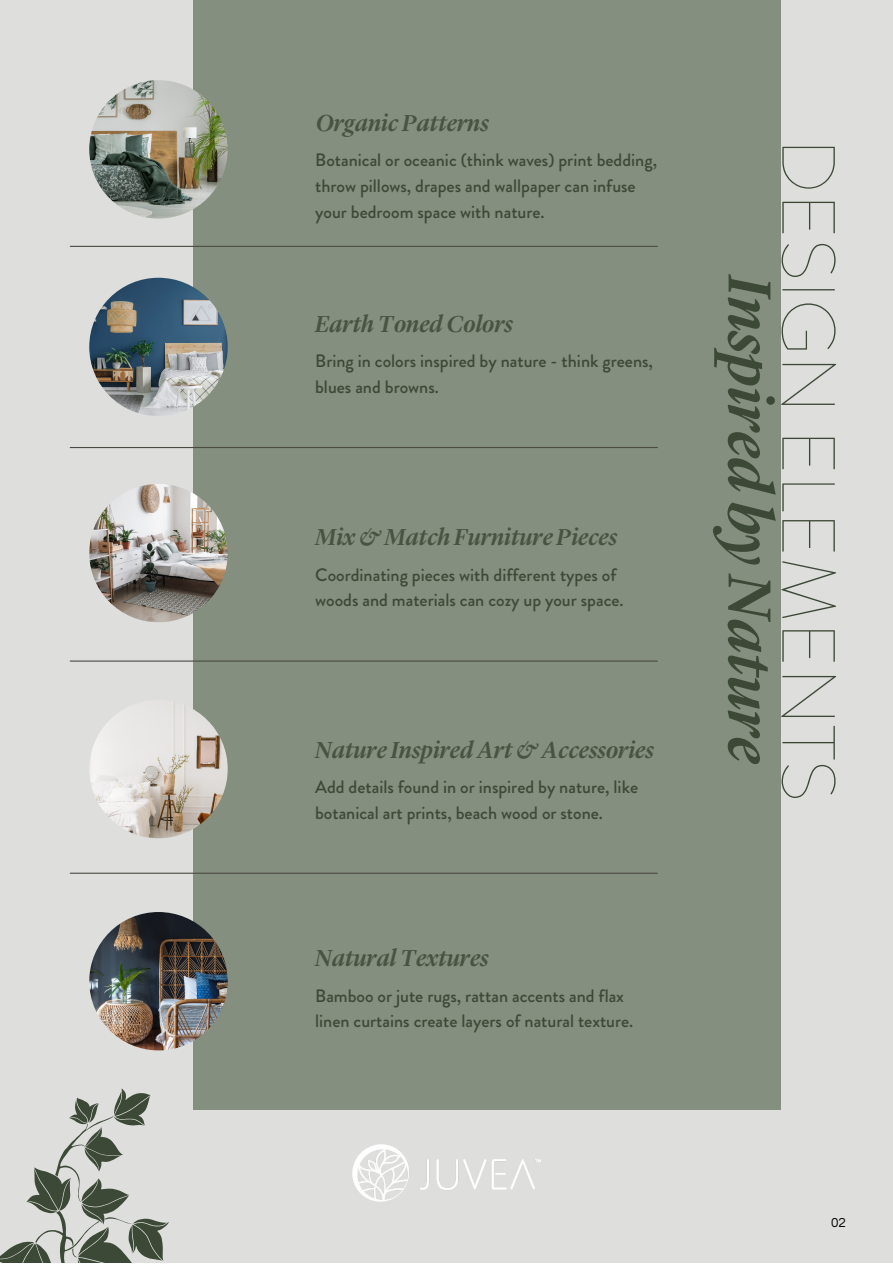
<style>
.page{position:relative;width:893px;height:1264px;background:#fff}
.page>*{position:absolute;margin:0;border:0;box-sizing:border-box;transform-origin:0 0}
.t1{font:100 75px "Brandon Grotesque";color:#3d4937}
.t2{font:italic 500 63px "Lyon Display";color:#3d4937}
.t3{font:italic 500 24px "Lyon Display";color:#3d4937}
.t4{font:500 18px/25.8px "Brandon Grotesque";color:#3d4937}
.t5{font:13.5px "Questrial";color:#000}
</style>
<div class="page">
<div style="left:0;top:0;width:892px;height:1262px;background:#dedfdd"></div>
<div style="left:193px;top:0;width:587px;height:1109px;background:#858f7f"></div>
<img style="left:89px;top:80px;width:139px;height:138px;border-radius:50%">
<hr style="left:70px;top:246px;width:587px;height:1px;background:#4b4b44">
<hr style="left:70px;top:447px;width:587px;height:1px;background:#4b4b44">
<hr style="left:70px;top:660px;width:587px;height:1px;background:#4b4b44">
<hr style="left:70px;top:872px;width:587px;height:1px;background:#4b4b44">
<img style="left:89px;top:278px;width:139px;height:138px;border-radius:50%">
<img style="left:89px;top:484px;width:139px;height:138px;border-radius:50%">
<img style="left:89px;top:700px;width:139px;height:138px;border-radius:50%">
<img style="left:89px;top:912px;width:139px;height:138px;border-radius:50%">
<img style="left:352px;top:1144px;width:188px;height:57px">
<svg style="left:0;top:1088px;width:169px;height:174px"></svg>
<h3 class="t3" style="left:315px;top:112px;width:175px">Organic Patterns</h3>
<p class="t4" style="left:315px;top:147px;width:343px">Botanical or oceanic (think waves) print bedding, throw pillows, drapes and wallpaper can infuse your bedroom space with nature.</p>
<h3 class="t3" style="left:315px;top:313px;width:199px">Earth Toned Colors</h3>
<p class="t4" style="left:315px;top:348px;width:339px">Bring in colors inspired by nature - think greens, blues and browns.</p>
<h3 class="t3" style="left:315px;top:527px;width:303px">Mix &amp; Match Furniture Pieces</h3>
<p class="t4" style="left:315px;top:561px;width:310px">Coordinating pieces with different types of woods and materials can cozy up your space.</p>
<h3 class="t3" style="left:315px;top:739px;width:340px">Nature Inspired Art &amp; Accessories</h3>
<p class="t4" style="left:315px;top:773px;width:324px">Add details found in or inspired by nature, like botanical art prints, beach wood or stone.</p>
<h3 class="t3" style="left:315px;top:948px;width:175px">Natural Textures</h3>
<p class="t4" style="left:315px;top:982px;width:320px">Bamboo or jute rugs, rattan accents and flax linen curtains create layers of natural texture.</p>
<h1 class="t1" style="left:861px;top:138px;width:665px;rotate:90deg">DESIGN ELEMENTS</h1>
<h2 class="t2" style="left:776px;top:276px;width:490px;rotate:90deg">Inspired by Nature</h2>
<p class="t5" style="left:831px;top:1215px;width:16px">02</p>
</div>
